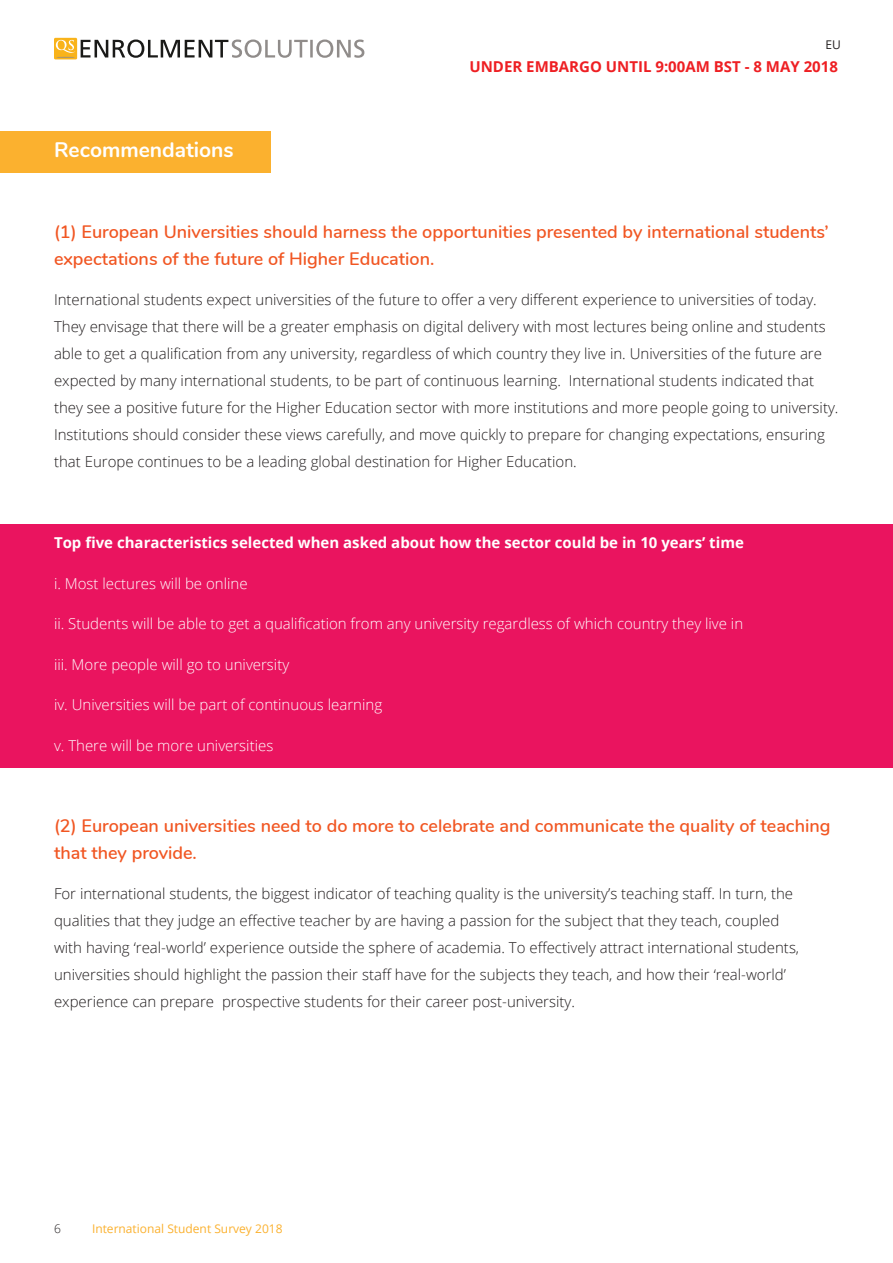
<style>
.page{position:relative;width:893px;height:1263px;background:#fff}
.page>*{position:absolute;margin:0;border:0;box-sizing:border-box;transform-origin:0 0}
.t1{font:700 21px "Nunito";color:#fff}
.t2{font:600 18px/27px "Nunito";color:#f15622}
.t3{font:300 15px/27px "Open Sans";color:#211d1e}
.t4{font:300 15px "Open Sans";color:#fff}
.t5{font:700 15px "Open Sans";color:#fff}
.t6{font:700 15px "Open Sans";color:#ee1f23}
.t7{font:12px "Open Sans";color:#fbb12f}
.t8{font:12px "Open Sans";color:#231f20}
.t9{font:300 12px "Open Sans";color:#231f20}
</style>
<div class="page">
<div style="left:54px;top:38px;width:23px;height:21px;background:#f9b31a"></div>
<svg style="left:56px;top:40px;width:19px;height:18px"></svg>
<svg style="left:81px;top:40px;width:283px;height:18px"></svg>
<div style="left:0;top:131px;width:270px;height:42px;background:#fbb12f"></div>
<div style="left:0;top:524px;width:893px;height:244px;background:#ea145f"></div>
<h1 class="t1" style="left:54px;top:134px;width:181px">Recommendations</h1>
<p class="t8" style="left:825px;top:36px;width:17px">EU</p>
<p class="t6" style="left:469px;top:56px;width:370px">UNDER EMBARGO UNTIL 9:00AM BST - 8 MAY 2018</p>
<p class="t2" style="left:54px;top:217px;width:776px">(1) European Universities should harness the opportunities presented by international students’ expectations of the future of Higher Education.</p>
<p class="t3" style="left:54px;top:286px;width:786px">International students expect universities of the future to offer a very different experience to universities of today.<br>They envisage that there will be a greater emphasis on digital delivery with most lectures being online and students able to get a qualification from any university, regardless of which country they live in. Universities of the future are expected by many international students, to be part of continuous learning. International students indicated that they see a positive future for the Higher Education sector with more institutions and more people going to university.<br>Institutions should consider these views carefully, and move quickly to prepare for changing expectations, ensuring that Europe continues to be a leading global destination for Higher Education.</p>
<p class="t5" style="left:54px;top:532px;width:691px">Top five characteristics selected when asked about how the sector could be in 10 years’ time</p>
<p class="t4" style="left:54px;top:573px;width:195px">i. Most lectures will be online</p>
<p class="t4" style="left:54px;top:614px;width:691px">ii. Students will be able to get a qualification from any university regardless of which country they live in</p>
<p class="t4" style="left:54px;top:654px;width:237px">iii. More people will go to university</p>
<p class="t4" style="left:54px;top:695px;width:330px">iv. Universities will be part of continuous learning</p>
<p class="t4" style="left:54px;top:735px;width:221px">v. There will be more universities</p>
<p class="t2" style="left:54px;top:811px;width:778px">(2) European universities need to do more to celebrate and communicate the quality of teaching that they provide.</p>
<p class="t3" style="left:54px;top:880px;width:747px">For international students, the biggest indicator of teaching quality is the university’s teaching staff. In turn, the qualities that they judge an effective teacher by are having a passion for the subject that they teach, coupled with having ‘real-world’ experience outside the sphere of academia. To effectively attract international students, universities should highlight the passion their staff have for the subjects they teach, and how their ‘real-world’ experience can prepare prospective students for their career post-university.</p>
<p class="t9" style="left:54px;top:1221px;width:8px">6</p>
<p class="t7" style="left:92px;top:1221px;width:192px">International Student Survey 2018</p>
</div>
